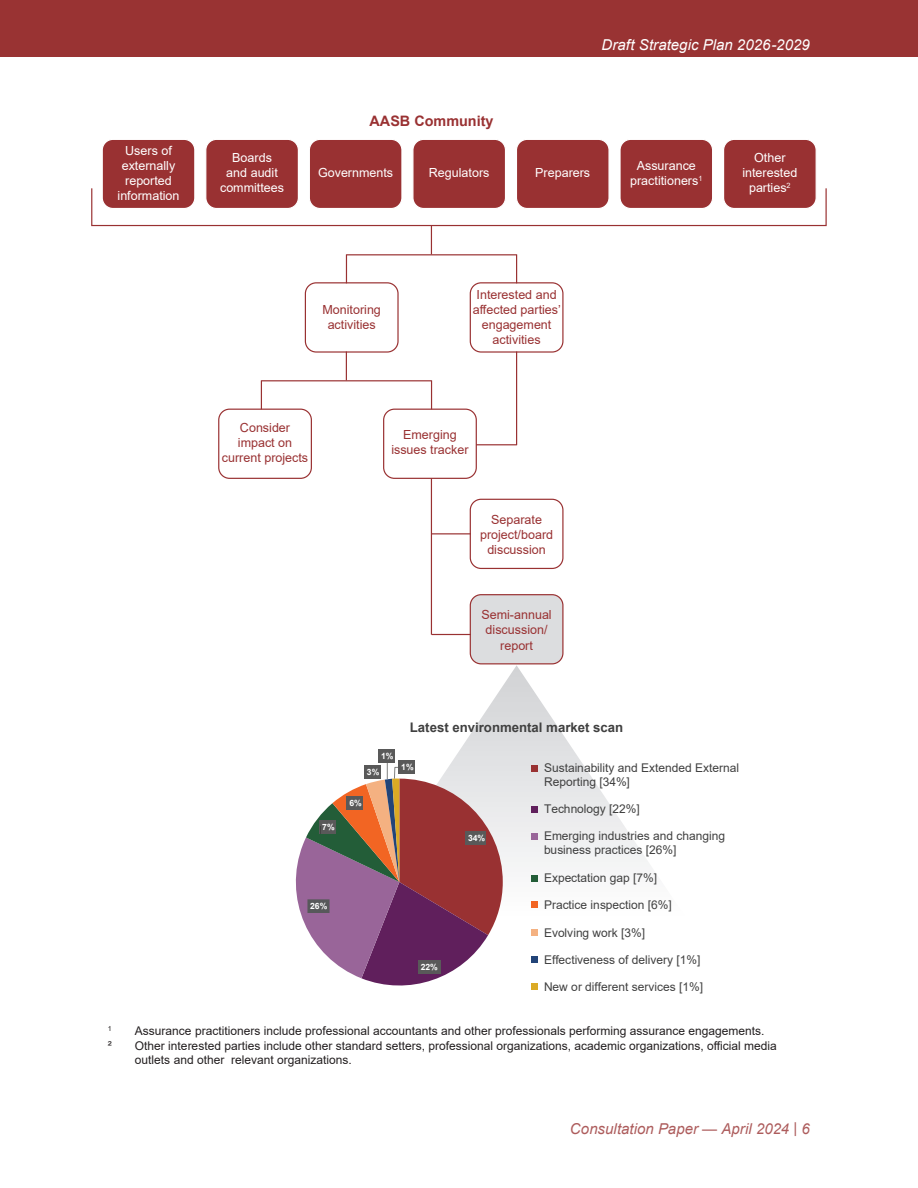
<style>
.page{position:relative;width:918px;height:1188px;background:#fff}
.page>*{position:absolute;margin:0;border:0;box-sizing:border-box;transform-origin:0 0}
.t1{font:italic 15px "Arial";letter-spacing:.005em;color:#ad5c5c}
.t2{font:italic 15px "Arial";letter-spacing:.005em;color:#fff}
.t3{font:700 14.4px "Arial";color:#993132}
.t4{font:700 13.2px "Arial";color:#404040}
.t5{font:12.6px/15px "Arial";color:#993132;text-align:center}
.t6{font:12.6px/15px "Arial";color:#fff;text-align:center}
.t7{font:12px/14.4px "Arial";color:#231f20}
.t8{font:12px/14.4px "Arial";color:#404040}
.t9{font:700 8.55px "Arial";color:#fff}
.t10{font:7.05px "Arial";color:#231f20}
</style>
<div class="page">
<div style="left:0;top:0;width:918px;height:57px;background:#933"></div>
<img style="left:91px;top:226px;width:736px;height:439px">
<svg style="left:378px;top:665px;width:273px;height:243px"></svg>
<svg style="left:295px;top:763px;width:208px;height:223px"></svg>
<div style="left:465px;top:831px;width:21px;height:13px;background:#595959"></div>
<div style="left:418px;top:960px;width:23px;height:13px;background:#595959"></div>
<div style="left:320px;top:821px;width:15px;height:13px;background:#595959"></div>
<div style="left:347px;top:796px;width:16px;height:13px;background:#595959"></div>
<div style="left:364px;top:766px;width:16px;height:13px;background:#595959"></div>
<div style="left:379px;top:750px;width:15px;height:13px;background:#595959"></div>
<div style="left:399px;top:761px;width:16px;height:13px;background:#595959"></div>
<div style="left:307px;top:899px;width:23px;height:14px;background:#57585a"></div>
<div style="left:531px;top:765px;width:6px;height:7px;background:#993132"></div>
<div style="left:531px;top:806px;width:6px;height:7px;background:#601f5c"></div>
<div style="left:531px;top:833px;width:6px;height:7px;background:#996599"></div>
<div style="left:531px;top:875px;width:6px;height:7px;background:#235d38"></div>
<div style="left:531px;top:901px;width:6px;height:7px;background:#f26523"></div>
<div style="left:531px;top:929px;width:6px;height:7px;background:#f4b181"></div>
<div style="left:531px;top:956px;width:6px;height:7px;background:#224478"></div>
<div style="left:531px;top:983px;width:6px;height:7px;background:#dbaa25"></div>
<div style="left:102px;top:139px;width:93px;height:70px;background:#993132;border-radius:11px"></div>
<div style="left:102px;top:139px;width:93px;height:70px;border:1px solid #fff;border-radius:11px"></div>
<div style="left:206px;top:139px;width:92px;height:70px;background:#993132;border-radius:11px"></div>
<div style="left:205px;top:139px;width:94px;height:70px;border:1px solid #fff;border-radius:11px"></div>
<div style="left:309px;top:139px;width:93px;height:70px;background:#993132;border-radius:11px"></div>
<div style="left:309px;top:139px;width:94px;height:70px;border:1px solid #fff;border-radius:11px"></div>
<div style="left:413px;top:139px;width:93px;height:70px;background:#993132;border-radius:11px"></div>
<div style="left:412px;top:139px;width:94px;height:70px;border:1px solid #fff;border-radius:11px"></div>
<div style="left:516px;top:139px;width:93px;height:70px;background:#993132;border-radius:11px"></div>
<div style="left:516px;top:139px;width:94px;height:70px;border:1px solid #fff;border-radius:11px"></div>
<div style="left:620px;top:139px;width:93px;height:70px;background:#993132;border-radius:11px"></div>
<div style="left:619px;top:139px;width:94px;height:70px;border:1px solid #fff;border-radius:11px"></div>
<div style="left:724px;top:139px;width:92px;height:70px;background:#993132;border-radius:11px"></div>
<div style="left:723px;top:139px;width:94px;height:70px;border:1px solid #fff;border-radius:11px"></div>
<div style="left:305px;top:283px;width:93px;height:69px;background:#fff;border-radius:11px"></div>
<div style="left:305px;top:282px;width:94px;height:71px;border:1px solid #993132;border-radius:11px"></div>
<div style="left:219px;top:409px;width:92px;height:69px;background:#fff;border-radius:11px"></div>
<div style="left:218px;top:409px;width:94px;height:70px;border:1px solid #993132;border-radius:11px"></div>
<div style="left:384px;top:409px;width:92px;height:69px;background:#fff;border-radius:11px"></div>
<div style="left:383px;top:409px;width:94px;height:70px;border:1px solid #993132;border-radius:11px"></div>
<div style="left:470px;top:499px;width:93px;height:69px;background:#fff;border-radius:11px"></div>
<div style="left:470px;top:499px;width:94px;height:70px;border:1px solid #993132;border-radius:11px"></div>
<div style="left:470px;top:595px;width:93px;height:69px;background:#dcdddf;border-radius:11px"></div>
<div style="left:470px;top:594px;width:94px;height:70px;border:1px solid #993132;border-radius:11px"></div>
<div style="left:470px;top:283px;width:93px;height:69px;background:#fff;border-radius:11px"></div>
<div style="left:470px;top:282px;width:94px;height:71px;border:1px solid #993132;border-radius:11px"></div>
<div style="left:91px;top:188px;width:736px;height:38px;border:1px solid #993132"></div>
<svg style="left:431px;top:226px;width:1px;height:28px"></svg>
<svg style="left:346px;top:255px;width:1px;height:28px"></svg>
<svg style="left:516px;top:255px;width:1px;height:28px"></svg>
<hr style="left:346px;top:254px;width:171px;height:1px;background:#993132">
<svg style="left:346px;top:352px;width:1px;height:28px"></svg>
<hr style="left:431px;top:478px;width:1px;height:157px;background:#993132">
<hr style="left:516px;top:352px;width:1px;height:93px;background:#993132">
<svg style="left:261px;top:381px;width:1px;height:28px"></svg>
<svg style="left:431px;top:381px;width:1px;height:28px"></svg>
<hr style="left:261px;top:380px;width:171px;height:1px;background:#993132">
<hr style="left:476px;top:444px;width:41px;height:1px;background:#993132">
<hr style="left:432px;top:634px;width:39px;height:1px;background:#993132">
<hr style="left:432px;top:533px;width:39px;height:1px;background:#993132">
<p class="t6" style="left:118px;top:143px;width:63px">Users of externally reported information</p>
<p class="t6" style="left:220px;top:150px;width:66px">Boards<br>and audit committees</p>
<p class="t3" style="left:370px;top:111px;width:125px">AASB Community</p>
<p class="t2" style="left:601px;top:35px;width:210px">Draft Strategic Plan 2026-2029</p>
<p class="t6" style="left:318px;top:165px;width:77px">Governments</p>
<p class="t6" style="left:429px;top:165px;width:62px">Regulators</p>
<p class="t6" style="left:535px;top:165px;width:57px">Preparers</p>
<p class="t6" style="left:630px;top:158px;width:74px">Assurance practitioners<sup>1</sup></p>
<p class="t6" style="left:742px;top:150px;width:57px">Other interested parties<sup>2</sup></p>
<p class="t5" style="left:322px;top:302px;width:60px">Monitoring activities</p>
<p class="t5" style="left:473px;top:287px;width:90px">Interested and affected parties’ engagement activities</p>
<p class="t5" style="left:222px;top:420px;width:88px">Consider impact on current projects</p>
<p class="t5" style="left:391px;top:427px;width:79px">Emerging issues tracker</p>
<p class="t5" style="left:480px;top:512px;width:75px">Separate project/board discussion</p>
<p class="t5" style="left:481px;top:607px;width:72px">Semi-annual discussion/ report</p>
<p class="t9" style="left:322px;top:821px;width:14px">7%</p>
<p class="t9" style="left:310px;top:900px;width:19px">26%</p>
<p class="t9" style="left:381px;top:750px;width:14px">1%</p>
<p class="t9" style="left:367px;top:766px;width:14px">3%</p>
<p class="t9" style="left:349px;top:797px;width:14px">6%</p>
<p class="t4" style="left:410px;top:718px;width:215px">Latest environmental market scan</p>
<p class="t8" style="left:544px;top:761px;width:197px">Sustainability and Extended External<br>Reporting [34%]</p>
<p class="t8" style="left:544px;top:801px;width:97px">Technology [22%]</p>
<p class="t8" style="left:544px;top:829px;width:183px">Emerging industries and changing business practices [26%]</p>
<p class="t8" style="left:544px;top:870px;width:115px">Expectation gap [7%]</p>
<p class="t8" style="left:544px;top:898px;width:129px">Practice inspection [6%]</p>
<p class="t9" style="left:401px;top:761px;width:14px">1%</p>
<p class="t9" style="left:468px;top:832px;width:19px">34%</p>
<p class="t9" style="left:421px;top:961px;width:19px">22%</p>
<p class="t8" style="left:544px;top:925px;width:103px">Evolving work [3%]</p>
<p class="t8" style="left:544px;top:953px;width:158px">Effectiveness of delivery [1%]</p>
<p class="t8" style="left:544px;top:980px;width:160px">New or different services [1%]</p>
<p class="t10" style="left:108px;top:1024px;width:5px">1</p>
<p class="t7" style="left:135px;top:1024px;width:631px">Assurance practitioners include professional accountants and other professionals performing assurance engagements.</p>
<p class="t7" style="left:108px;top:1038px;width:5px">²</p>
<p class="t7" style="left:135px;top:1038px;width:643px">Other interested parties include other standard setters, professional organizations, academic organizations, official media outlets and other relevant organizations.</p>
<p class="t1" style="left:570px;top:1119px;width:241px">Consultation Paper — April 2024 | 6</p>
</div>
